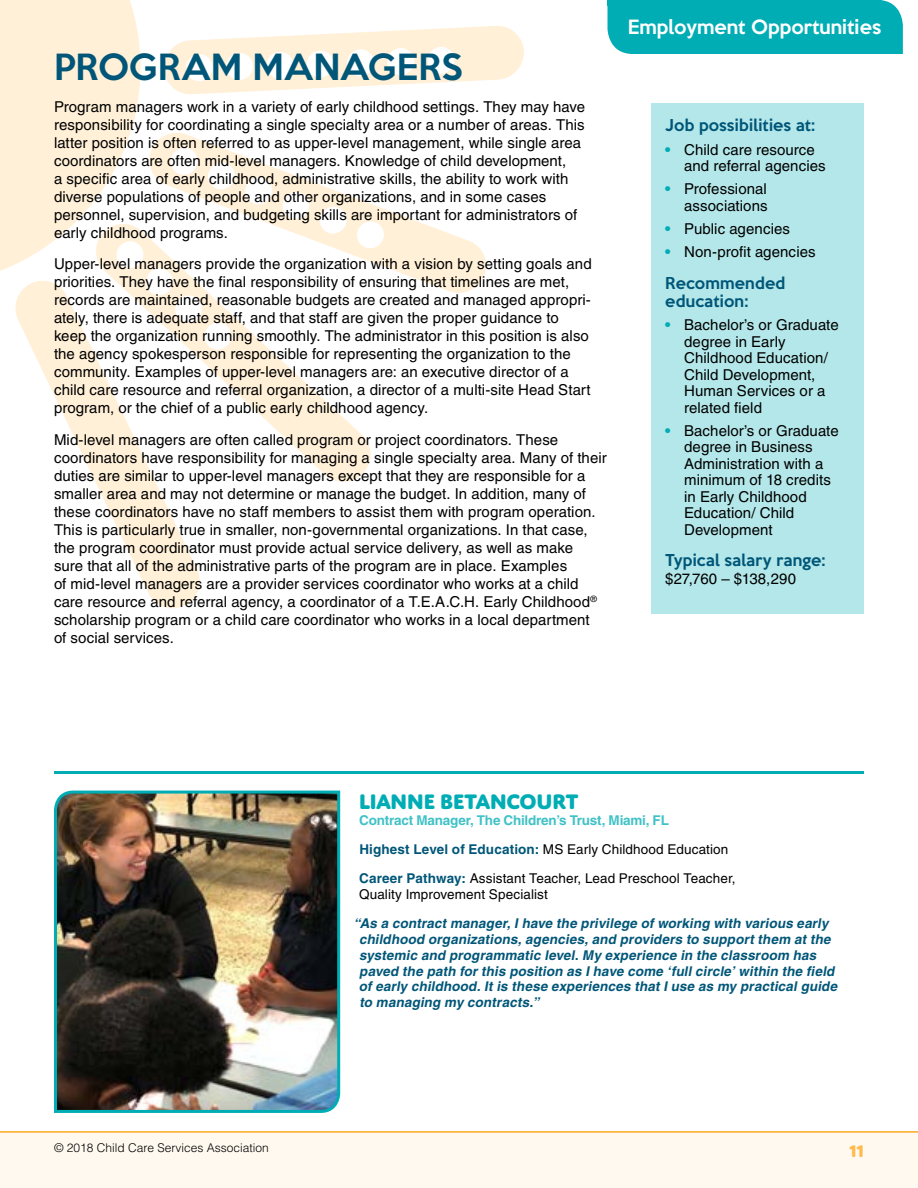
<style>
.page{position:relative;width:918px;height:1188px;background:#fff}
.page>*{position:absolute;margin:0;border:0;box-sizing:border-box;transform-origin:0 0}
.t1{font:500 33px "Keep Calm";color:#005678}
.t2{font:800 22.5px "Domus Titling";letter-spacing:-.03em;color:#00adb5}
.t3{font:500 18px "Keep Calm";color:#fff}
.t4{font:800 18px "Domus Titling";color:#ffbb4e}
.t5{font:15px/18px "Helvetica LT Std";letter-spacing:.005em;color:#000}
.t6{font:500 15px/18px "Keep Calm";letter-spacing:.01em;color:#005678}
.t7{font:italic 700 13.5px/15.8px "Helvetica LT Std";color:#005678}
.t8{font:13.5px/29.2px "Helvetica LT Std";letter-spacing:.01em;color:#000}
.t9{font:300 12px "Helvetica LT Std";color:#000}
.s1{font-weight:700;color:#00adb5}
.s2{font-weight:700;color:#40c2c7}
.s3{font-weight:700;color:#005678}
</style>
<div class="page">
<div style="left:0;top:1132px;width:918px;height:56px;background:#fff9ef"></div>
<hr style="left:0;top:1131px;width:918px;height:2px;background:#ffaa21">
<svg style="left:15px;top:309px;width:185px;height:300px"></svg>
<svg style="left:0;top:0;width:141px;height:309px;fill:#fff0d7"></svg>
<svg style="left:149px;top:133px;width:337px;height:160px"></svg>
<svg style="left:164px;top:26px;width:360px;height:68px"></svg>
<svg style="left:93px;top:221px;width:280px;height:264px"></svg>
<div style="left:608px;top:0;width:295px;height:54px;background:#00adb5"></div>
<div style="left:652px;top:103px;width:212px;height:510px;background:#b3e7e9"></div>
<img style="left:54px;top:790px;width:287px;height:323px">
<hr style="left:54px;top:771px;width:810px;height:3px;background:#00adb5">
<div style="left:608px;top:0;width:274px;height:6px;background:#00adb5"></div>
<h1 class="t1" style="left:54px;top:39px;width:410px">PROGRAM MANAGERS</h1>
<p class="t5" style="left:54px;top:98px;width:533px">Program managers work in a variety of early childhood settings. They may have responsibility for coordinating a single specialty area or a number of areas. This latter position is often referred to as upper-level management, while single area coordinators are often mid-level managers. Knowledge of child development,<br>a specific area of early childhood, administrative skills, the ability to work with diverse populations of people and other organizations, and in some cases personnel, supervision, and budgeting skills are important for administrators of early childhood programs.</p>
<p class="t5" style="left:54px;top:255px;width:539px">Upper-level managers provide the organization with a vision by setting goals and priorities. They have the final responsibility of ensuring that timelines are met, records are maintained, reasonable budgets are created and managed appropri&shy;ately, there is adequate staff, and that staff are given the proper guidance to keep the organization running smoothly. The administrator in this position is also the agency spokesperson responsible for representing the organization to the community. Examples of upper-level managers are: an executive director of a child care resource and referral organization, a director of a multi-site Head Start program, or the chief of a public early childhood agency.</p>
<p class="t5" style="left:54px;top:431px;width:554px">Mid-level managers are often called program or project coordinators. These coordinators have responsibility for managing a single specialty area. Many of their duties are similar to upper-level managers except that they are responsible for a smaller area and may not determine or manage the budget. In addition, many of these coordinators have no staff members to assist them with program operation.<br>This is particularly true in smaller, non-governmental organizations. In that case, the program coordinator must provide actual service delivery, as well as make<br>sure that all of the administrative parts of the program are in place. Examples<br>of mid-level managers are a provider services coordinator who works at a child care resource and referral agency, a coordinator of a T.E.A.C.H. Early Childhood<sup>® </sup>scholarship program or a child care coordinator who works in a local department<br>of social services.</p>
<p class="t3" style="left:628px;top:11px;width:255px">Employment Opportunities</p>
<p class="t6" style="left:665px;top:115px;width:151px">Job possibilities at:</p>
<p class="t5" style="left:684px;top:141px;width:143px;line-height:16.5px;text-indent:-19px"><span class="s1">•</span> Child care resource and referral agencies</p>
<p class="t5" style="left:665px;top:181px;width:104px;line-height:16.5px;text-align:right"><span class="s1">•</span> Professional associations</p>
<p class="t5" style="left:665px;top:220px;width:126px"><span class="s1">•</span> Public agencies</p>
<p class="t5" style="left:665px;top:243px;width:152px"><span class="s1">•</span> Non-profit agencies</p>
<p class="t6" style="left:665px;top:273px;width:121px">Recommended education:</p>
<p class="t5" style="left:684px;top:317px;width:156px;line-height:16.5px;text-indent:-19px"><span class="s1">•</span> Bachelor’s or Graduate degree in Early<br>Childhood Education/<br>Child Development,<br>Human Services or a related field</p>
<p class="t5" style="left:684px;top:422px;width:156px;line-height:16.5px;text-indent:-19px"><span class="s1">•</span> Bachelor’s or Graduate degree in Business<br>Administration with a minimum of 18 credits in Early Childhood<br>Education/ Child<br>Development</p>
<p class="t6" style="left:665px;top:550px;width:162px">Typical salary range:</p>
<p class="t5" style="left:665px;top:570px;width:132px">$27,760 – $138,290</p>
<h2 class="t2" style="left:359px;top:788px;width:221px">LIANNE BETANCOURT</h2>
<p class="t8" style="left:359px;top:806px;width:378px"><span class="s2">Contract Manager, The Children’s Trust, Miami, FL<br></span><span class="s3">Highest Level of Education:</span> MS Early Childhood Education<br><span class="s3">Career Pathway:</span> Assistant Teacher, Lead Preschool Teacher,</p>
<p class="t8" style="left:359px;top:880px;width:190px">Quality Improvement Specialist</p>
<p class="t7" style="left:359px;top:916px;width:483px;text-indent:-5px">“As a contract manager, I have the privilege of working with various early childhood organizations, agencies, and providers to support them at the systemic and programmatic level. My experience in the classroom has paved the path for this position as I have come ‘full circle’ within the field of early childhood. It is these experiences that I use as my practical guide to managing my contracts.”</p>
<p class="t9" style="left:54px;top:1140px;width:216px">© 2018 Child Care Services Association</p>
<p class="t4" style="left:849px;top:1140px;width:16px">11</p>
</div>
